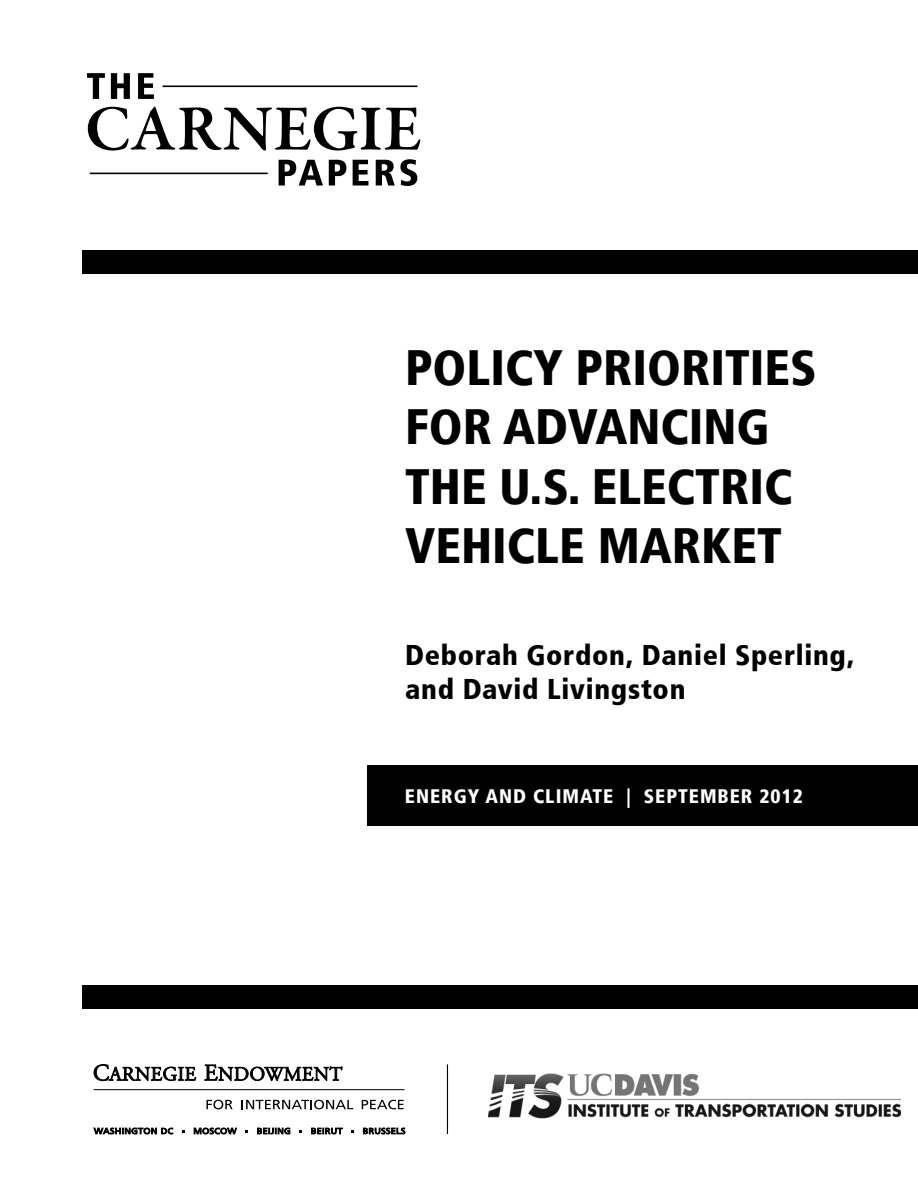
<style>
.page{position:relative;width:918px;height:1188px;background:#fff}
.page>*{position:absolute;margin:0;border:0;box-sizing:border-box;transform-origin:0 0}
.t1{font:900 condensed 49.5px/59.4px "Frutiger 77";color:#000}
.t2{font:900 condensed 28.5px/34.5px "Frutiger 77";letter-spacing:.025em;color:#000}
.t3{font:900 condensed 19.5px "Frutiger 77";letter-spacing:.05em;color:#fff}
</style>
<div class="page">
<svg style="left:279px;top:160px;width:44px;height:26px"></svg>
<svg style="left:329px;top:160px;width:17px;height:26px"></svg>
<svg style="left:353px;top:160px;width:15px;height:26px"></svg>
<svg style="left:376px;top:159px;width:41px;height:27px"></svg>
<svg style="left:88px;top:107px;width:332px;height:44px"></svg>
<svg style="left:87px;top:73px;width:18px;height:26px"></svg>
<svg style="left:111px;top:73px;width:19px;height:26px"></svg>
<svg style="left:138px;top:73px;width:16px;height:26px"></svg>
<hr style="left:163px;top:85px;width:254px;height:2px;background:#000">
<hr style="left:90px;top:173px;width:178px;height:1px;background:#000">
<div style="left:367px;top:765px;width:551px;height:61px;background:#000"></div>
<div style="left:83px;top:250px;width:835px;height:24px;background:#000"></div>
<div style="left:83px;top:985px;width:835px;height:23px;background:#000"></div>
<hr style="left:94px;top:1089px;width:311px;height:1px;background:#000">
<svg style="left:94px;top:1064px;width:102px;height:17px"></svg>
<svg style="left:205px;top:1064px;width:137px;height:18px"></svg>
<svg style="left:206px;top:1100px;width:27px;height:9px"></svg>
<svg style="left:241px;top:1100px;width:112px;height:9px"></svg>
<svg style="left:362px;top:1100px;width:42px;height:9px"></svg>
<svg style="left:94px;top:1127px;width:79px;height:7px"></svg>
<svg style="left:194px;top:1127px;width:43px;height:7px"></svg>
<svg style="left:257px;top:1128px;width:33px;height:6px"></svg>
<svg style="left:311px;top:1128px;width:32px;height:6px"></svg>
<svg style="left:363px;top:1128px;width:42px;height:6px"></svg>
<hr style="left:447px;top:1064px;width:1px;height:70px;background:#000">
<img style="left:488px;top:1073px;width:412px;height:46px">
<p class="t1" style="left:405px;top:338px;width:413px">POLICY PRIORITIES<br>FOR ADVANCING<br>THE U.S. ELECTRIC<br>VEHICLE MARKET</p>
<p class="t2" style="left:405px;top:638px;width:451px">DEBORAH GORDON, DANIEL SPERLING,<br>AND DAVID LIVINGSTON</p>
<p class="t3" style="left:405px;top:784px;width:399px">ENERGY AND CLIMATE | SEPTEMBER 2012</p>
</div>
